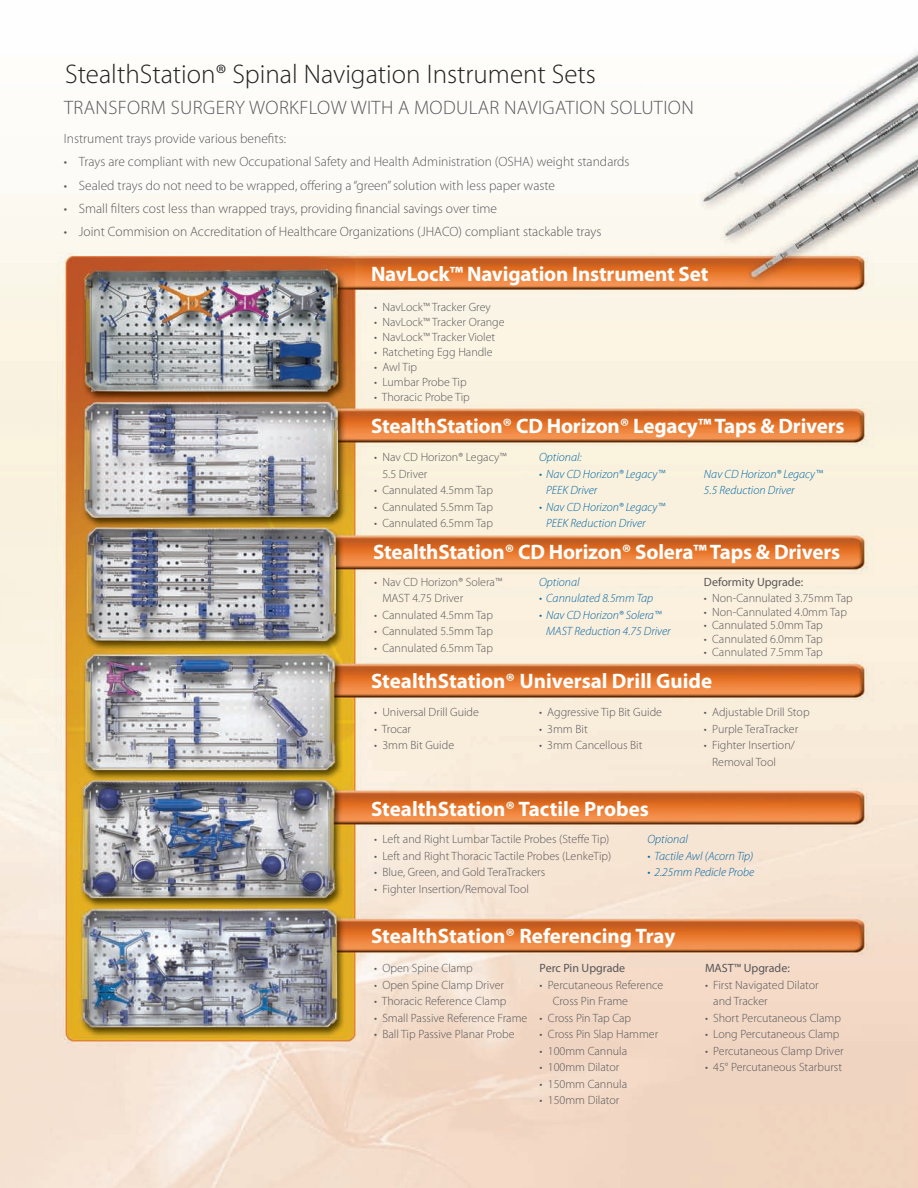
<style>
.page{position:relative;width:918px;height:1188px;background:#fff}
.page>*{position:absolute;margin:0;border:0;box-sizing:border-box;transform-origin:0 0}
.t1{font:300 27px "Myriad Pro";color:#231f20}
.t2{font:700 21px "Myriad Pro";letter-spacing:-.005em;color:#fff}
.t3{font:300 19.5px "Myriad Pro";letter-spacing:.02em;color:#575659}
.t4{font:300 13.5px "Myriad Pro";color:#575659}
.t5{font:300 12px/16.5px "Myriad Pro";color:#575659}
.t6{font:italic 300 12px/16.5px "Myriad Pro";color:#0065a4}
.t7{font:12px "Myriad Pro";color:#575659}
</style>
<div class="page">
<img style="left:0;top:50px;width:918px;height:1138px">
<h1 class="t1" style="left:65px;top:57px;width:532px">StealthStation® Spinal Navigation Instrument Sets</h1>
<h3 class="t3" style="left:64px;top:96px;width:22px">Transform</h3>
<h3 class="t3" style="left:171px;top:96px;width:21px">Surger</h3>
<h3 class="t3" style="left:235px;top:96px;width:77px">y Wor kflow</h3>
<h3 class="t3" style="left:351px;top:96px;width:12px">with</h3>
<h3 class="t3" style="left:398px;top:96px;width:45px">A Modular</h3>
<h3 class="t3" style="left:504px;top:96px;width:127px">NAVIGATION Solution</h3>
<p class="t4" style="left:64px;top:131px;width:224px">Instrument trays provide various benefits:</p>
<p class="t4" style="left:64px;top:154px;width:567px">• Trays are compliant with new Occupational Safety and Health Administration (OSHA) weight standards</p>
<p class="t4" style="left:64px;top:177px;width:493px">• Sealed trays do not need to be wrapped, offering a “green” solution with less paper waste</p>
<p class="t4" style="left:64px;top:200px;width:435px">• Small filters cost less than wrapped trays, providing financial savings over time</p>
<p class="t4" style="left:64px;top:224px;width:539px">• Joint Commision on Accreditation of Healthcare Organizations (JHACO) compliant stackable trays</p>
<h2 class="t2" style="left:371px;top:261px;width:339px">NavLock™ Navigation Instrument Set</h2>
<p class="t5" style="left:374px;top:299px;width:118px">• NavLock™ Tracker Grey</p>
<p class="t5" style="left:374px;top:314px;width:132px">• NavLock™ Tracker Orange</p>
<p class="t5" style="left:374px;top:329px;width:123px">• NavLock™ Tracker Violet</p>
<p class="t5" style="left:374px;top:344px;width:120px">• Ratcheting Egg Handle</p>
<p class="t5" style="left:374px;top:359px;width:45px">• Awl Tip</p>
<p class="t5" style="left:374px;top:374px;width:94px">• Lumbar Probe Tip</p>
<p class="t5" style="left:374px;top:389px;width:97px">• Thoracic Probe Tip</p>
<h2 class="t2" style="left:371px;top:412px;width:475px">StealthStation® CD Horizon® Legacy™ Taps &amp; Drivers</h2>
<p class="t5" style="left:382px;top:449px;width:126px;text-indent:-8px">• Nav CD Horizon® Legacy™<br>5.5 Driver</p>
<p class="t5" style="left:374px;top:482px;width:120px">• Cannulated 4.5mm Tap</p>
<p class="t5" style="left:374px;top:498px;width:120px">• Cannulated 5.5mm Tap</p>
<p class="t5" style="left:374px;top:515px;width:120px">• Cannulated 6.5mm Tap</p>
<p class="t6" style="left:539px;top:449px;width:44px">Optional:</p>
<p class="t6" style="left:546px;top:465px;width:121px;text-indent:-7px">• Nav CD Horizon® Legacy™<br>PEEK Driver</p>
<p class="t6" style="left:546px;top:498px;width:121px;text-indent:-7px">• Nav CD Horizon® Legacy™<br>PEEK Reduction Driver</p>
<p class="t6" style="left:704px;top:465px;width:121px">Nav CD Horizon® Legacy™<br>5.5 Reduction Driver</p>
<h2 class="t2" style="left:373px;top:539px;width:469px">StealthStation® CD Horizon® Solera™ Taps &amp; Drivers</h2>
<p class="t5" style="left:382px;top:574px;width:121px;text-indent:-8px">• Nav CD Horizon® Solera™<br>MAST 4.75 Driver</p>
<p class="t5" style="left:374px;top:607px;width:120px">• Cannulated 4.5mm Tap</p>
<p class="t5" style="left:374px;top:623px;width:120px">• Cannulated 5.5mm Tap</p>
<p class="t5" style="left:374px;top:640px;width:120px">• Cannulated 6.5mm Tap</p>
<p class="t6" style="left:539px;top:574px;width:42px">Optional</p>
<p class="t6" style="left:539px;top:590px;width:116px">• Cannulated 8.5mm Tap</p>
<p class="t6" style="left:546px;top:607px;width:126px;text-indent:-7px">• Nav CD Horizon® Solera™<br>MAST Reduction 4.75 Driver</p>
<p class="t7" style="left:704px;top:575px;width:101px">Deformity Upgrade:</p>
<p class="t5" style="left:704px;top:590px;width:150px">• Non-Cannulated 3.75mm Tap</p>
<p class="t5" style="left:704px;top:604px;width:145px">• Non-Cannulated 4.0mm Tap</p>
<p class="t5" style="left:704px;top:617px;width:120px">• Cannulated 5.0mm Tap</p>
<p class="t5" style="left:704px;top:631px;width:120px">• Cannulated 6.0mm Tap</p>
<p class="t5" style="left:704px;top:644px;width:120px">• Cannulated 7.5mm Tap</p>
<h2 class="t2" style="left:371px;top:667px;width:343px">StealthStation® Universal Drill Guide</h2>
<p class="t5" style="left:374px;top:704px;width:106px">• Universal Drill Guide</p>
<p class="t5" style="left:374px;top:720px;width:38px">• Trocar</p>
<p class="t5" style="left:374px;top:737px;width:81px">• 3mm Bit Guide</p>
<p class="t5" style="left:539px;top:704px;width:124px">• Aggressive Tip Bit Guide</p>
<p class="t5" style="left:539px;top:720px;width:50px">• 3mm Bit</p>
<p class="t5" style="left:539px;top:737px;width:105px">• 3mm Cancellous Bit</p>
<h2 class="t2" style="left:371px;top:795px;width:279px">StealthStation® Tactile Probes</h2>
<p class="t5" style="left:704px;top:704px;width:107px">• Adjustable Drill Stop</p>
<p class="t5" style="left:704px;top:720px;width:96px">• Purple TeraTracker</p>
<p class="t5" style="left:712px;top:737px;width:84px;text-indent:-8px">• Fighter Insertion/<br>Removal Tool</p>
<p class="t5" style="left:374px;top:831px;width:237px">• Left and Right Lumbar Tactile Probes (Steffe Tip)</p>
<p class="t5" style="left:374px;top:848px;width:239px">• Left and Right Thoracic Tactile Probes (LenkeTip)</p>
<p class="t5" style="left:374px;top:864px;width:173px">• Blue, Green, and Gold TeraTrackers</p>
<p class="t5" style="left:374px;top:881px;width:156px">• Fighter Insertion/Removal Tool</p>
<p class="t6" style="left:647px;top:831px;width:42px">Optional</p>
<p class="t6" style="left:647px;top:848px;width:107px">• Tactile Awl (Acorn Tip)</p>
<p class="t6" style="left:647px;top:864px;width:108px">• 2.25mm Pedicle Probe</p>
<h2 class="t2" style="left:371px;top:922px;width:306px">StealthStation® Referencing Tray</h2>
<p class="t5" style="left:374px;top:960px;width:100px">• Open Spine Clamp</p>
<p class="t5" style="left:374px;top:977px;width:131px">• Open Spine Clamp Driver</p>
<p class="t5" style="left:374px;top:993px;width:134px">• Thoracic Reference Clamp</p>
<p class="t5" style="left:374px;top:1010px;width:155px">• Small Passive Reference Frame</p>
<p class="t5" style="left:374px;top:1026px;width:142px">• Ball Tip Passive Planar Probe</p>
<p class="t7" style="left:540px;top:961px;width:87px">Perc Pin Upgrade</p>
<p class="t5" style="left:553px;top:977px;width:112px;text-indent:-13px">• Percutaneous Reference<br>Cross Pin Frame</p>
<p class="t5" style="left:540px;top:1010px;width:93px">• Cross Pin Tap Cap</p>
<p class="t5" style="left:540px;top:1026px;width:120px">• Cross Pin Slap Hammer</p>
<p class="t5" style="left:540px;top:1043px;width:89px">• 100mm Cannula</p>
<p class="t5" style="left:540px;top:1059px;width:81px">• 100mm Dilator</p>
<p class="t5" style="left:540px;top:1076px;width:89px">• 150mm Cannula</p>
<p class="t5" style="left:540px;top:1092px;width:81px">• 150mm Dilator</p>
<p class="t7" style="left:705px;top:961px;width:86px">MAST™ Upgrade:</p>
<p class="t5" style="left:713px;top:977px;width:107px;text-indent:-8px">• First Navigated Dilator and Tracker</p>
<p class="t5" style="left:705px;top:1010px;width:138px">• Short Percutaneous Clamp</p>
<p class="t5" style="left:705px;top:1026px;width:136px">• Long Percutaneous Clamp</p>
<p class="t5" style="left:705px;top:1043px;width:140px">• Percutaneous Clamp Driver</p>
<p class="t5" style="left:705px;top:1059px;width:139px">• 45° Percutaneous Starburst</p>
</div>
